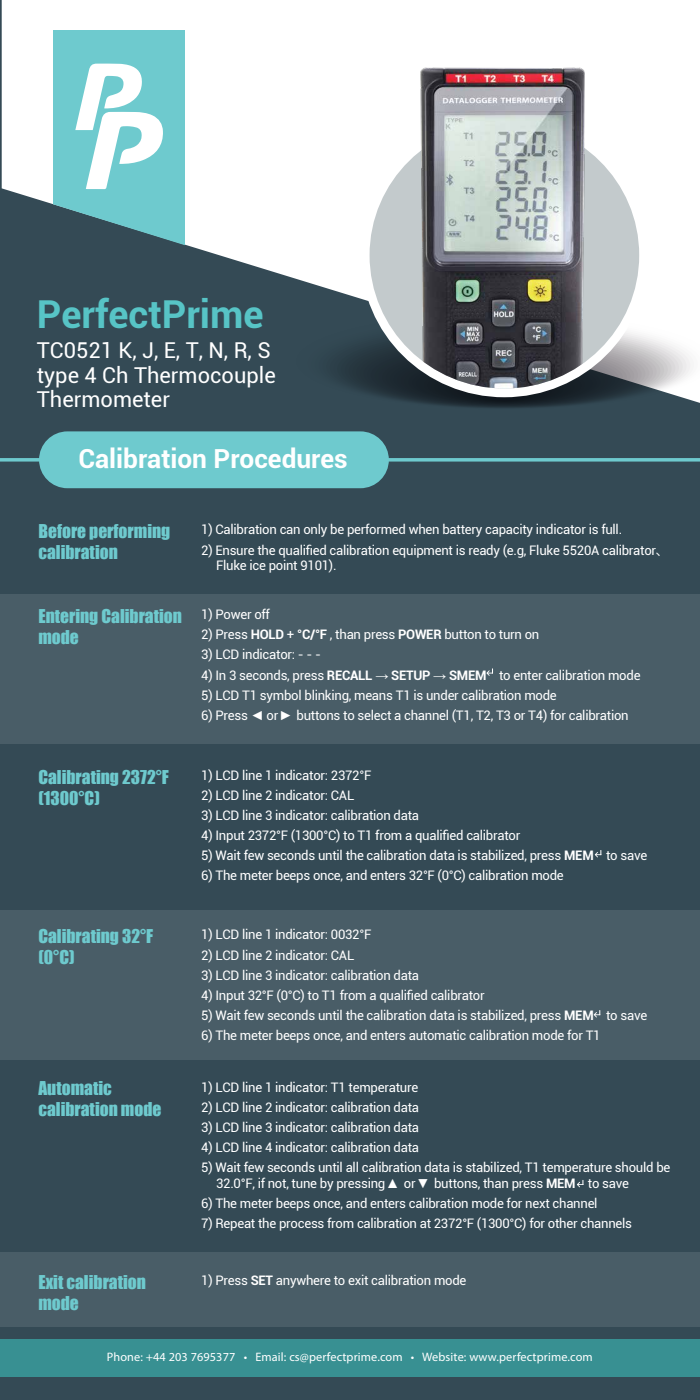
<style>
.page{position:relative;width:700px;height:1400px;background:#344a55}
.page>*{position:absolute;margin:0;border:0;box-sizing:border-box;transform-origin:0 0}
.t1{font:700 38.5px "Roboto";color:#57c4c6}
.t2{font:700 26.25px "Roboto";color:#fff}
.t3{font:21.88px/24.5px "Roboto";color:#fff}
.t4{font:17.5px/21px "Impact";color:#6ecace}
.t5{font:13.12px/15.8px "Roboto";letter-spacing:-.02em;color:#fff}
.t6{font:12.25px "Myriad Pro";letter-spacing:.01em;color:#fff}
.s1{font-family:"Koz Go Pr 6 N"}
.s2{font-weight:700}
.s3{font-family:"Arial Narrow"}
</style>
<div class="page">
<svg style="left:2px;top:0;width:698px;height:311px;fill:#fff"></svg>
<svg style="left:639px;top:313px;width:61px;height:90px"></svg>
<svg style="left:318px;top:322px;width:372px;height:87px"></svg>
<svg style="left:341px;top:332px;width:327px;height:76px;fill:#293a44"></svg>
<svg style="left:363px;top:341px;width:282px;height:66px"></svg>
<div style="left:404px;top:358px;width:200px;height:47px;background:#19232b;border-radius:50%"></div>
<div style="left:427px;top:368px;width:155px;height:36px;background:#161f25;border-radius:50%"></div>
<svg style="left:446px;top:375px;width:117px;height:28px"></svg>
<svg style="left:483px;top:391px;width:43px;height:10px"></svg>
<div style="left:361px;top:113px;width:287px;height:284px;border:18px solid #fff;border-radius:50%"></div>
<img style="left:370px;top:122px;width:269px;height:267px">
<svg style="left:53px;top:30px;width:132px;height:281px;fill:#6ecace"></svg>
<svg style="left:75px;top:64px;width:88px;height:125px"></svg>
<div style="left:0;top:1339px;width:700px;height:37px;background:#389092"></div>
<div style="left:0;top:594px;width:700px;height:150px;background:#495d67"></div>
<div style="left:0;top:911px;width:700px;height:149px;background:#495d67"></div>
<div style="left:0;top:1252px;width:700px;height:75px;background:#495d67"></div>
<svg style="left:486px;top:668px;width:7px;height:8px"></svg>
<svg style="left:594px;top:1010px;width:6px;height:8px"></svg>
<svg style="left:595px;top:850px;width:6px;height:7px"></svg>
<svg style="left:577px;top:1180px;width:6px;height:7px"></svg>
<img style="left:404px;top:42px;width:194px;height:166px">
<svg style="left:0;top:458px;width:700px;height:4px"></svg>
<div style="left:39px;top:431px;width:350px;height:57px;background:#6ecace;border-radius:28px"></div>
<h1 class="t1" style="left:37px;top:287px;width:228px">PerfectPrime</h1>
<h3 class="t3" style="left:37px;top:337px;width:240px">TC0521 K, J, E, T, N, R, S type 4 Ch Thermocouple<br>Thermometer</h3>
<h2 class="t2" style="left:78px;top:440px;width:271px">Calibration Procedures</h2>
<h3 class="t4" style="left:38px;top:520px;width:133px">Before performing calibration</h3>
<p class="t5" style="left:201px;top:521px;width:422px">1) Calibration can only be performed when battery capacity indicator is full.</p>
<p class="t5" style="left:216px;top:542px;width:454px;text-indent:-15px">2) Ensure the qualified calibration equipment is ready (e.g, Fluke 5520A calibrator<span class="s1">、<br></span>Fluke ice point 9101).</p>
<h3 class="t4" style="left:38px;top:605px;width:145px">Entering Calibration mode</h3>
<p class="t5" style="left:201px;top:606px;width:70px">1) Power off</p>
<p class="t5" style="left:201px;top:626px;width:340px">2) Press <span class="s2">HOLD</span> + <span class="s2">°C/°F</span> , than press <span class="s2">POWER</span> button to turn on</p>
<p class="t5" style="left:201px;top:646px;width:121px">3) LCD indicator: - - -</p>
<p class="t5" style="left:201px;top:667px;width:441px">4) In 3 seconds, press <span class="s2">RECALL</span> <span class="s3">→</span> <span class="s2">SETUP</span> <span class="s3">→</span> <span class="s2">SMEM</span> to enter calibration mode</p>
<p class="t5" style="left:201px;top:687px;width:357px">5) LCD T1 symbol blinking, means T1 is under calibration mode</p>
<p class="t5" style="left:201px;top:707px;width:429px">6) Press <span class="s3">◄</span> or <span class="s3">►</span> buttons to select a channel (T1, T2, T3 or T4) for calibration</p>
<h3 class="t4" style="left:38px;top:766px;width:132px">Calibrating 2372°F (1300°C)</h3>
<p class="t5" style="left:201px;top:767px;width:172px">1) LCD line 1 indicator: 2372°F</p>
<p class="t5" style="left:201px;top:787px;width:154px">2) LCD line 2 indicator: CAL</p>
<p class="t5" style="left:201px;top:807px;width:219px">3) LCD line 3 indicator: calibration data</p>
<p class="t5" style="left:201px;top:827px;width:321px">4) Input 2372°F (1300°C) to T1 from a qualified calibrator</p>
<p class="t5" style="left:201px;top:847px;width:447px">5) Wait few seconds until the calibration data is stabilized, press <span class="s2">MEM</span> to save</p>
<p class="t5" style="left:201px;top:867px;width:364px">6) The meter beeps once, and enters 32°F (0°C) calibration mode</p>
<h3 class="t4" style="left:38px;top:925px;width:116px">Calibrating 32°F (0°C)</h3>
<p class="t5" style="left:201px;top:926px;width:172px">1) LCD line 1 indicator: 0032°F</p>
<p class="t5" style="left:201px;top:947px;width:154px">2) LCD line 2 indicator: CAL</p>
<p class="t5" style="left:201px;top:967px;width:219px">3) LCD line 3 indicator: calibration data</p>
<p class="t5" style="left:201px;top:987px;width:285px">4) Input 32°F (0°C) to T1 from a qualified calibrator</p>
<p class="t5" style="left:201px;top:1007px;width:447px">5) Wait few seconds until the calibration data is stabilized, press <span class="s2">MEM</span> to save</p>
<p class="t5" style="left:201px;top:1027px;width:401px">6) The meter beeps once, and enters automatic calibration mode for T1</p>
<h3 class="t4" style="left:38px;top:1078px;width:125px">Automatic calibration mode</h3>
<p class="t5" style="left:201px;top:1079px;width:218px">1) LCD line 1 indicator: T1 temperature</p>
<p class="t5" style="left:201px;top:1099px;width:219px">2) LCD line 2 indicator: calibration data</p>
<p class="t5" style="left:201px;top:1119px;width:219px">3) LCD line 3 indicator: calibration data</p>
<p class="t5" style="left:201px;top:1139px;width:219px">4) LCD line 4 indicator: calibration data</p>
<p class="t5" style="left:216px;top:1159px;width:456px;text-indent:-15px">5) Wait few seconds until all calibration data is stabilized, T1 temperature should be<br>32.0°F, if not, tune by pressing <span class="s3">▲</span> or <span class="s3">▼</span> buttons, than press <span class="s2">MEM</span> to save</p>
<p class="t5" style="left:201px;top:1195px;width:398px">6) The meter beeps once, and enters calibration mode for next channel</p>
<p class="t5" style="left:201px;top:1215px;width:432px">7) Repeat the process from calibration at 2372°F (1300°C) for other channels</p>
<h3 class="t4" style="left:38px;top:1271px;width:109px">Exit calibration mode</h3>
<p class="t5" style="left:201px;top:1272px;width:267px">1) Press <span class="s2">SET</span> anywhere to exit calibration mode</p>
<p class="t6" style="left:107px;top:1349px;width:487px">Phone: +44 203 7695377 • Email: cs@perfectprime.com • Website: www.perfectprime.com</p>
</div>
